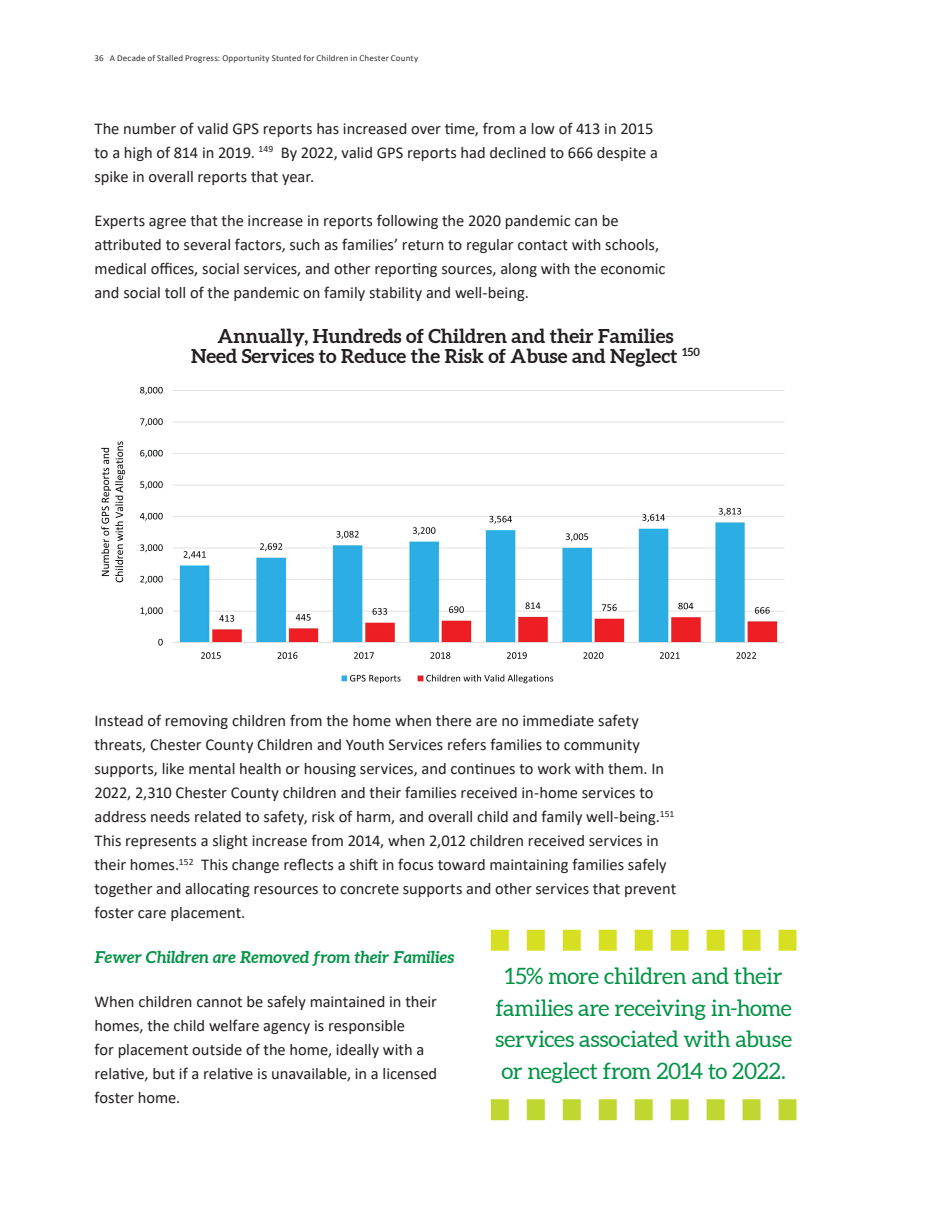
<style>
.page{position:relative;width:945px;height:1215px;background:#fff}
.page>*{position:absolute;margin:0;border:0;box-sizing:border-box;transform-origin:0 0}
.EL_Sidebar__Callout{font:22.5px/31.5px "Aleo";letter-spacing:-.01em;color:#009345;text-align:center}
.t1{font:700 19.5px "Aleo";color:#231f20}
.t2{font:16.5px/24px "Calibri";color:#231f20}
.t3{font:italic 700 16.5px "Aleo";letter-spacing:-.005em;color:#009345}
.t4{font:9px "Calibri";letter-spacing:.02em;color:#323031}
</style>
<div class="page">
<img style="left:101px;top:386px;width:684px;height:298px">
<svg style="left:491px;top:930px;width:305px;height:21px"></svg>
<svg style="left:491px;top:1099px;width:305px;height:21px"></svg>
<p class="t4" style="left:94px;top:52px;width:325px">36 A Decade of Stalled Progress: Opportunity Stunted for Children in Chester County</p>
<p class="t2" style="left:94px;top:116px;width:565px">The number of valid GPS reports has increased over time, from a low of 413 in 2015 to a high of 814 in 2019. <sup>149</sup> By 2022, valid GPS reports had declined to 666 despite a spike in overall reports that year.</p>
<p class="t2" style="left:94px;top:208px;width:573px">Experts agree that the increase in reports following the 2020 pandemic can be attributed to several factors, such as families’ return to regular contact with schools, medical offices, social services, and other reporting sources, along with the economic and social toll of the pandemic on family stability and well-being.</p>
<p class="t1" style="left:218px;top:323px;width:458px">Annually, Hundreds of Children and their Families</p>
<p class="t1" style="left:191px;top:344px;width:510px">Need Services to Reduce the Risk of Abuse and Neglect <sup>150</sup></p>
<p class="t2" style="left:94px;top:708px;width:583px">Instead of removing children from the home when there are no immediate safety threats, Chester County Children and Youth Services refers families to community supports, like mental health or housing services, and continues to work with them. In 2022, 2,310 Chester County children and their families received in-home services to address needs related to safety, risk of harm, and overall child and family well-being.<sup>151<br></sup>This represents a slight increase from 2014, when 2,012 children received services in their homes.<sup>152</sup> This change reflects a shift in focus toward maintaining families safely together and allocating resources to concrete supports and other services that prevent foster care placement.</p>
<p class="t3" style="left:94px;top:947px;width:361px">Fewer Children are Removed from their Families</p>
<p class="t2" style="left:94px;top:989px;width:344px">When children cannot be safely maintained in their homes, the child welfare agency is responsible<br>for placement outside of the home, ideally with a relative, but if a relative is unavailable, in a licensed foster home.</p>
<p class="EL_Sidebar__Callout" style="left:495px;top:962px;width:298px">15% more children and their families are receiving in-home services associated with abuse or neglect from 2014 to 2022.</p>
</div>
